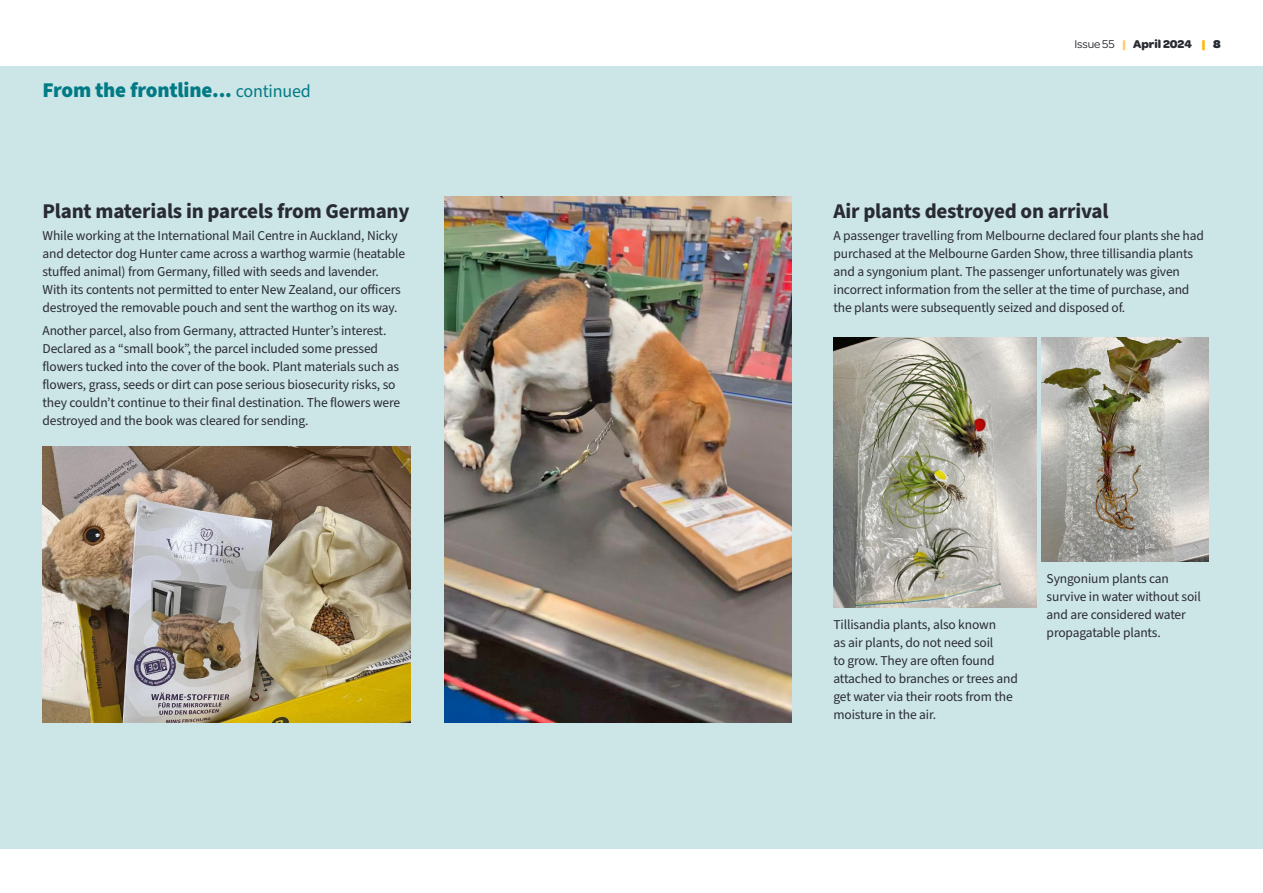
<style>
.page{position:relative;width:1263px;height:893px;background:#fff}
.page>*{position:absolute;margin:0;border:0;box-sizing:border-box;transform-origin:0 0}
.Frontline_header_2{font:700 21px "Source Sans Pro";letter-spacing:-.01em;color:#292b33}
.Head_2{font:900 21px "Source Sans Pro";letter-spacing:-.01em;color:#007b85}
.Body{font:13.5px/18px "Source Sans Pro";letter-spacing:-.01em;color:#292b33}
.t1{font:700 12px "Omnes";letter-spacing:-.005em;color:#292b33}
.s1{font-weight:400;font-size:18px}
.s2{font-weight:400}
.s3{color:#ffcb66}
.s4{font-weight:900;color:#fdb913}
.s5{font-weight:900}
</style>
<div class="page">
<div style="left:0;top:67px;width:1263px;height:782px;background:#cce5e7"></div>
<img style="left:43px;top:446px;width:368px;height:276px">
<img style="left:444px;top:197px;width:347px;height:525px">
<img style="left:1041px;top:338px;width:167px;height:223px">
<img style="left:833px;top:338px;width:203px;height:270px">
<p class="Head_2" style="left:43px;top:75px;width:270px">From the frontline... <span class="s1">continued</span></p>
<p class="Frontline_header_2" style="left:43px;top:197px;width:368px">Plant materials in parcels from Germany</p>
<p class="Body" style="left:43px;top:227px;width:364px">While working at the International Mail Centre in Auckland, Nicky and detector dog Hunter came across a warthog warmie (heatable stuffed animal) from Germany, filled with seeds and lavender.<br>With its contents not permitted to enter New Zealand, our officers destroyed the removable pouch and sent the warthog on its way.</p>
<p class="Body" style="left:43px;top:322px;width:359px">Another parcel, also from Germany, attracted Hunter’s interest.<br>Declared as a “small book”, the parcel included some pressed flowers tucked into the cover of the book. Plant materials such as flowers, grass, seeds or dirt can pose serious biosecurity risks, so they couldn’t continue to their final destination. The flowers were destroyed and the book was cleared for sending.</p>
<p class="t1" style="left:1074px;top:36px;width:148px"><span class="s2">Issue 55</span> <span class="s3">|</span> April 2024 <span class="s4">|</span> <span class="s5">8</span></p>
<p class="Frontline_header_2" style="left:833px;top:197px;width:277px">Air plants destroyed on arrival</p>
<p class="Body" style="left:833px;top:227px;width:372px">A passenger travelling from Melbourne declared four plants she had purchased at the Melbourne Garden Show, three tillisandia plants and a syngonium plant. The passenger unfortunately was given incorrect information from the seller at the time of purchase, and the plants were subsequently seized and disposed of.</p>
<p class="Body" style="left:833px;top:616px;width:186px">Tillisandia plants, also known<br>as air plants, do not need soil<br>to grow. They are often found attached to branches or trees and get water via their roots from the moisture in the air.</p>
<p class="Body" style="left:1047px;top:570px;width:156px">Syngonium plants can survive in water without soil and are considered water propagatable plants.</p>
</div>
